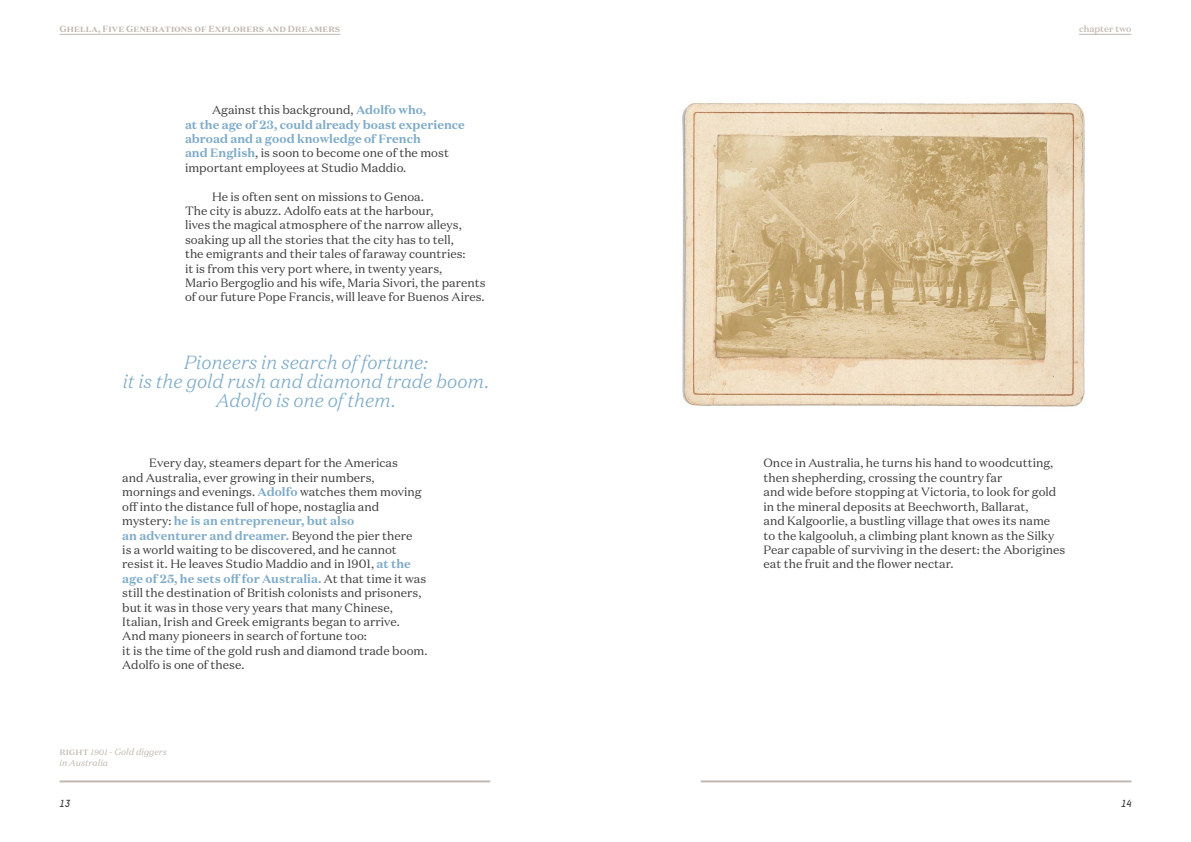
<style>
.page{position:relative;width:1191px;height:842px;background:#fff}
.page>*{position:absolute;margin:0;border:0;box-sizing:border-box;transform-origin:0 0}
.t1{font:italic 300 19px/19px "Domaine Text";color:#7eabc9;text-align:center}
.t2{font:12px/14.4px "Domaine Text";color:#3c3c3b}
.t3{font:700 12px/14.4px "Domaine Text";color:#7eabc9}
.t4{font:italic 700 10px "TSTAR";color:#3c3c3b}
.t5{font:700 9px "Domaine Text";letter-spacing:.01em;color:#c1b8b0}
.t6{font:italic 9px/11.5px "Domaine Text";color:#c1b8b0}
.t7{font:500 9px "Domaine Text";color:#c1b8b0}
.s1{font-weight:400;color:#3c3c3b}
.s2{font-weight:700;color:#7eabc9}
.s3{font-weight:500;font-style:normal}
</style>
<div class="page">
<hr style="left:60px;top:780px;width:430px;height:2px;background:#c1b8b0">
<hr style="left:701px;top:780px;width:430px;height:2px;background:#c1b8b0">
<img style="left:682px;top:103px;width:403px;height:304px">
<hr style="left:1079px;top:34px;width:52px;height:1px;background:#c1b8b0">
<hr style="left:60px;top:34px;width:280px;height:1px;background:#c1b8b0">
<p class="t5" style="left:60px;top:23px;width:282px">Ghella, Five Generations of Explorers and Dreamers</p>
<p class="t3" style="left:185px;top:103px;width:281px;text-indent:27px"><span class="s1">Against this background,</span> Adolfo who,<br>at the age of 23, could already boast experience abroad and a good knowledge of French<br>and English<span class="s1">, is soon to become one of the most important employees at Studio Maddio.</span></p>
<p class="t2" style="left:185px;top:189px;width:302px;text-indent:27px">He is often sent on missions to Genoa.<br>The city is abuzz. Adolfo eats at the harbour,<br>lives the magical atmosphere of the narrow alleys, soaking up all the stories that the city has to tell,<br>the emigrants and their tales of faraway countries:<br>it is from this very port where, in twenty years,<br>Mario Bergoglio and his wife, Maria Sivori, the parents of our future Pope Francis, will leave for Buenos Aires.</p>
<h1 class="t1" style="left:123px;top:353px;width:368px">Pioneers in search of fortune:<br>it is the gold rush and diamond trade boom.<br>Adolfo is one of them.</h1>
<p class="t2" style="left:122px;top:456px;width:307px;text-indent:27px">Every day, steamers depart for the Americas<br>and Australia, ever growing in their numbers, mornings and evenings. <span class="s2">Adolfo</span> watches them moving off into the distance full of hope, nostaglia and mystery: <span class="s2">he is an entrepreneur, but also<br>an adventurer and dreamer.</span> Beyond the pier there<br>is a world waiting to be discovered, and he cannot resist it. He leaves Studio Maddio and in 1901, <span class="s2">at the age of 25, he sets off for Australia.</span> At that time it was still the destination of British colonists and prisoners, but it was in those very years that many Chinese, Italian, Irish and Greek emigrants began to arrive.<br>And many pioneers in search of fortune too:<br>it is the time of the gold rush and diamond trade boom.<br>Adolfo is one of these.</p>
<p class="t6" style="left:60px;top:745px;width:109px"><span class="s3">right</span> 1901 - Gold diggers in Australia</p>
<p class="t7" style="left:1079px;top:23px;width:54px">chapter two</p>
<p class="t2" style="left:763px;top:456px;width:303px">Once in Australia, he turns his hand to woodcutting, then shepherding, crossing the country far<br>and wide before stopping at Victoria, to look for gold in the mineral deposits at Beechworth, Ballarat,<br>and Kalgoorlie, a bustling village that owes its name<br>to the kalgooluh, a climbing plant known as the Silky Pear capable of surviving in the desert: the Aborigines eat the fruit and the flower nectar.</p>
<p class="t4" style="left:60px;top:797px;width:12px">13</p>
<p class="t4" style="left:1121px;top:797px;width:12px">14</p>
</div>
